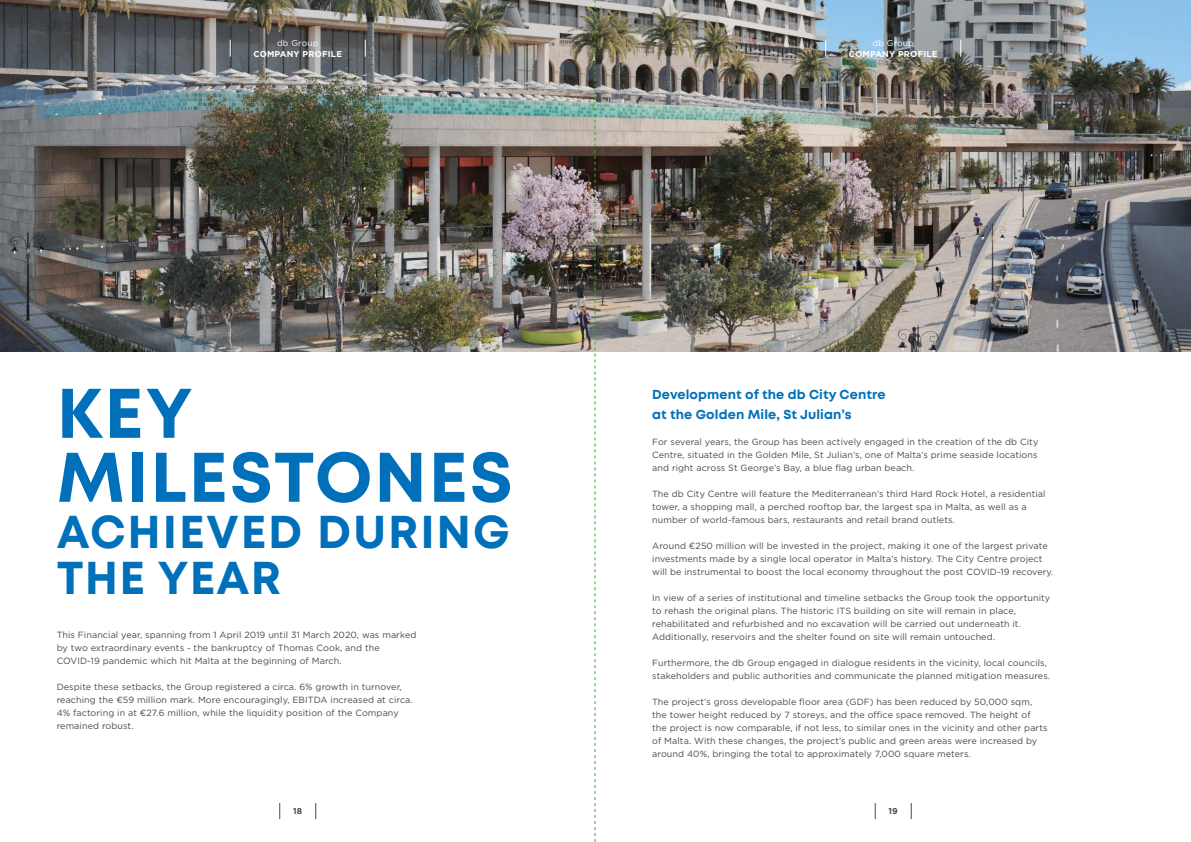
<style>
.page{position:relative;width:1191px;height:842px;background:#fff}
.page>*{position:absolute;margin:0;border:0;box-sizing:border-box;transform-origin:0 0}
.t1{font:700 70px/64px "Mont";letter-spacing:.025em;color:#0070ba}
.t2{font:700 46px/46px "Mont";letter-spacing:.04em;color:#0070ba}
.t3{font:700 13px/20px "Mont";letter-spacing:.01em;color:#0070ba}
.t4{font:9px/13px "Gotham";letter-spacing:.01em;color:#4a4a49}
.t5{font:700 8.5px "Gotham";letter-spacing:.02em;color:#fff}
.t6{font:8.5px "Gotham";letter-spacing:.02em;color:#fff}
.t7{font:700 8.5px "Gotham";color:#4a4a49}
</style>
<div class="page">
<svg style="left:875px;top:803px;width:1px;height:16px"></svg>
<svg style="left:911px;top:803px;width:1px;height:16px"></svg>
<svg style="left:279px;top:803px;width:1px;height:16px"></svg>
<svg style="left:315px;top:803px;width:1px;height:16px"></svg>
<img style="left:0;top:0;width:1191px;height:351px">
<svg style="left:230px;top:40px;width:1px;height:17px"></svg>
<svg style="left:365px;top:40px;width:1px;height:17px"></svg>
<svg style="left:825px;top:40px;width:1px;height:17px"></svg>
<svg style="left:960px;top:40px;width:1px;height:17px"></svg>
<svg style="left:595px;top:0;width:1px;height:842px"></svg>
<p class="t6" style="left:277px;top:38px;width:43px">db Group</p>
<p class="t5" style="left:253px;top:49px;width:90px">COMPANY PROFILE</p>
<h1 class="t1" style="left:57px;top:382px;width:457px">KEY<br>MILESTONES</h1>
<h2 class="t2" style="left:57px;top:509px;width:454px">ACHIEVED DURING<br>THE YEAR</h2>
<p class="t4" style="left:57px;top:628px;width:361px">This Financial year, spanning from 1 April 2019 until 31 March 2020, was marked by two extraordinary events - the bankruptcy of Thomas Cook, and the<br>COVID-19 pandemic which hit Malta at the beginning of March.</p>
<p class="t4" style="left:57px;top:680px;width:357px">Despite these setbacks, the Group registered a circa. 6% growth in turnover, reaching the €59 million mark. More encouragingly, EBITDA increased at circa.<br>4% factoring in at €27.6 million, while the liquidity position of the Company remained robust.</p>
<p class="t6" style="left:872px;top:38px;width:43px">db Group</p>
<p class="t5" style="left:849px;top:49px;width:90px">COMPANY PROFILE</p>
<h3 class="t3" style="left:652px;top:385px;width:235px">Development of the db City Centre at the Golden Mile, St Julian’s</h3>
<p class="t4" style="left:652px;top:435px;width:388px;text-align:justify">For several years, the Group has been actively engaged in the creation of the db City Centre, situated in the Golden Mile, St Julian’s, one of Malta’s prime seaside locations and right across St George’s Bay, a blue flag urban beach.</p>
<p class="t4" style="left:652px;top:487px;width:395px">The db City Centre will feature the Mediterranean’s third Hard Rock Hotel, a residential tower, a shopping mall, a perched rooftop bar, the largest spa in Malta, as well as a number of world-famous bars, restaurants and retail brand outlets.</p>
<p class="t4" style="left:652px;top:539px;width:403px">Around €250 million will be invested in the project, making it one of the largest private investments made by a single local operator in Malta’s history. The City Centre project will be instrumental to boost the local economy throughout the post COVID-19 recovery.</p>
<p class="t4" style="left:652px;top:591px;width:399px">In view of a series of institutional and timeline setbacks the Group took the opportunity to rehash the original plans. The historic ITS building on site will remain in place, rehabilitated and refurbished and no excavation will be carried out underneath it.<br>Additionally, reservoirs and the shelter found on site will remain untouched.</p>
<p class="t4" style="left:652px;top:656px;width:399px">Furthermore, the db Group engaged in dialogue residents in the vicinity, local councils, stakeholders and public authorities and communicate the planned mitigation measures.</p>
<p class="t4" style="left:652px;top:695px;width:397px">The project’s gross developable floor area (GDF) has been reduced by 50,000 sqm, the tower height reduced by 7 storeys, and the office space removed. The height of the project is now comparable, if not less, to similar ones in the vicinity and other parts of Malta. With these changes, the project’s public and green areas were increased by around 40%, bringing the total to approximately 7,000 square meters.</p>
<p class="t7" style="left:293px;top:806px;width:10px">18</p>
<p class="t7" style="left:888px;top:806px;width:11px">19</p>
</div>
